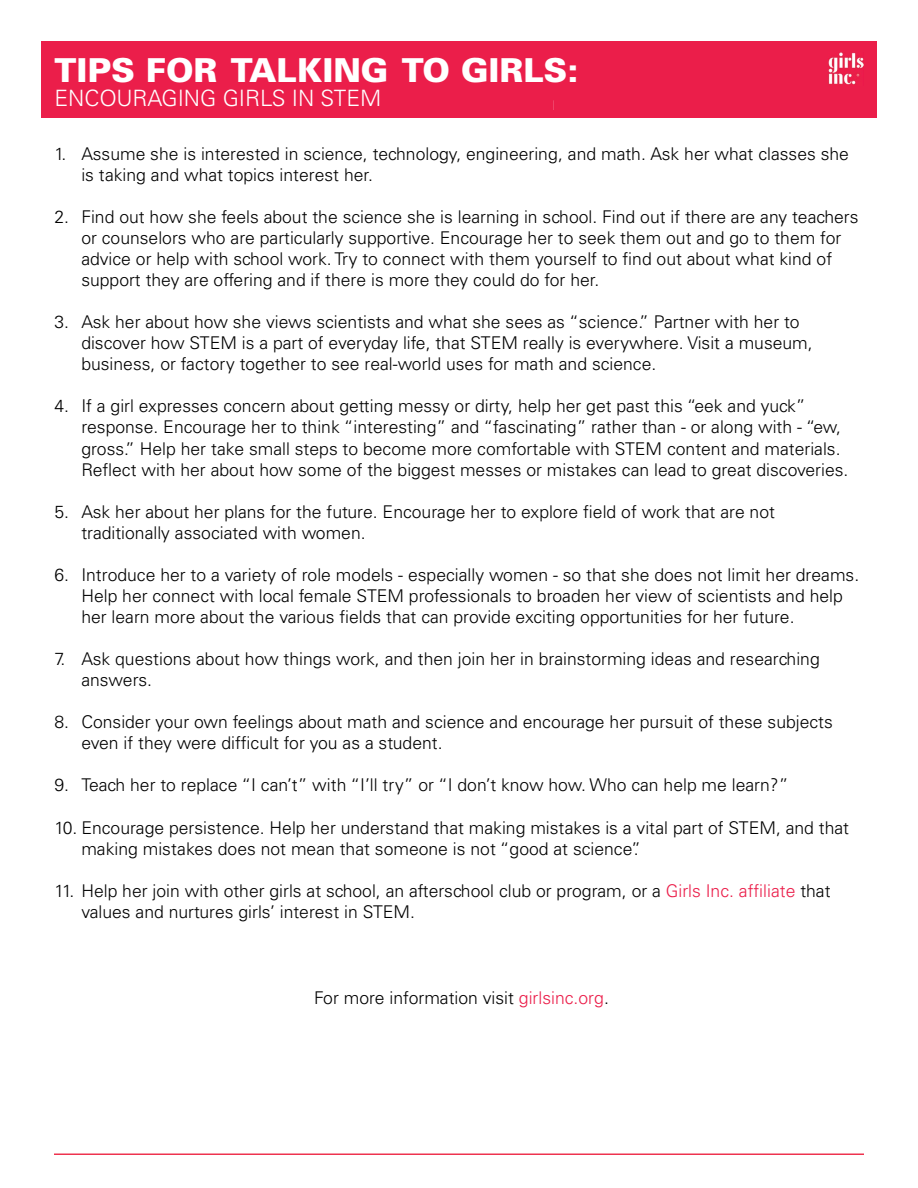
<style>
.page{position:relative;width:918px;height:1188px;background:#fff}
.page>*{position:absolute;margin:0;border:0;box-sizing:border-box;transform-origin:0 0}
.t1{font:900 33px "Univers";color:#fff}
.t2{font:300 22.5px "Univers";color:#fff}
.t3{font:300 17.55px/21px "Univers";color:#000}
.s1{color:#eb1e4a}
</style>
<div class="page">
<div style="left:41px;top:41px;width:836px;height:77px;background:#eb1e4a"></div>
<hr style="left:54px;top:1154px;width:810px;height:1px;background:#ee334f">
<img style="left:828px;top:53px;width:36px;height:32px">
<h1 class="t1" style="left:54px;top:49px;width:526px">TIPS FOR TALKING TO GIRLS:</h1>
<p class="t2" style="left:54px;top:84px;width:329px">Encouraging G irls I n STEM</p>
<p class="t3" style="left:81px;top:142px;width:769px;text-indent:-27px">1. Assume she is interested in science, technology, engineering, and math. Ask her what classes she is taking and what topics interest her.</p>
<p class="t3" style="left:81px;top:206px;width:779px;text-indent:-27px">2. Find out how she feels about the science she is learning in school. Find out if there are any teachers or counselors who are particularly supportive. Encourage her to seek them out and go to them for advice or help with school work. Try to connect with them yourself to find out about what kind of support they are offering and if there is more they could do for her.</p>
<p class="t3" style="left:81px;top:311px;width:733px;text-indent:-27px">3. Ask her about how she views scientists and what she sees as “science.” Partner with her to discover how STEM is a part of everyday life, that STEM really is everywhere. Visit a museum, business, or factory together to see real-world uses for math and science.</p>
<p class="t3" style="left:81px;top:395px;width:769px;text-indent:-27px">4. If a girl expresses concern about getting messy or dirty, help her get past this “eek and yuck” response. Encourage her to think “interesting” and “fascinating” rather than - or along with - “ew, gross.” Help her take small steps to become more comfortable with STEM content and materials.<br>Reflect with her about how some of the biggest messes or mistakes can lead to great discoveries.</p>
<p class="t3" style="left:81px;top:500px;width:695px;text-indent:-27px">5. Ask her about her plans for the future. Encourage her to explore field of work that are not traditionally associated with women.</p>
<p class="t3" style="left:81px;top:564px;width:779px;text-indent:-27px">6. I ntroduce her to a variety of role models - especially women - so that she does not limit her dreams.<br>Help her connect with local female STEM professionals to broaden her view of scientists and help her learn more about the various fields that can provide exciting opportunities for her future.</p>
<p class="t3" style="left:81px;top:648px;width:740px;text-indent:-27px">7. Ask questions about how things work, and then join her in brainstorming ideas and researching answers.</p>
<p class="t3" style="left:81px;top:711px;width:753px;text-indent:-27px">8. Consider your own feelings about math and science and encourage her pursuit of these subjects even if they were difficult for you as a student.</p>
<p class="t3" style="left:54px;top:774px;width:736px">9. Teach her to replace “I can’t” with “I ’ll try” or “I don’t know how. Who can help me learn?”</p>
<p class="t3" style="left:81px;top:816px;width:769px;text-indent:-27px">10. Encourage persistence. Help her understand that making mistakes is a vital part of STEM, and that making mistakes does not mean that someone is not “good at science”.</p>
<p class="t3" style="left:81px;top:880px;width:751px;text-indent:-27px">11. Help her join with other girls at school, an afterschool club or program, or a <span class="s1">G irls I nc. affiliate</span> that values and nurtures girls’ interest in STEM.</p>
<p class="t3" style="left:314px;top:986px;width:296px">For more information visit <span class="s1">girlsinc.org</span>.</p>
</div>
